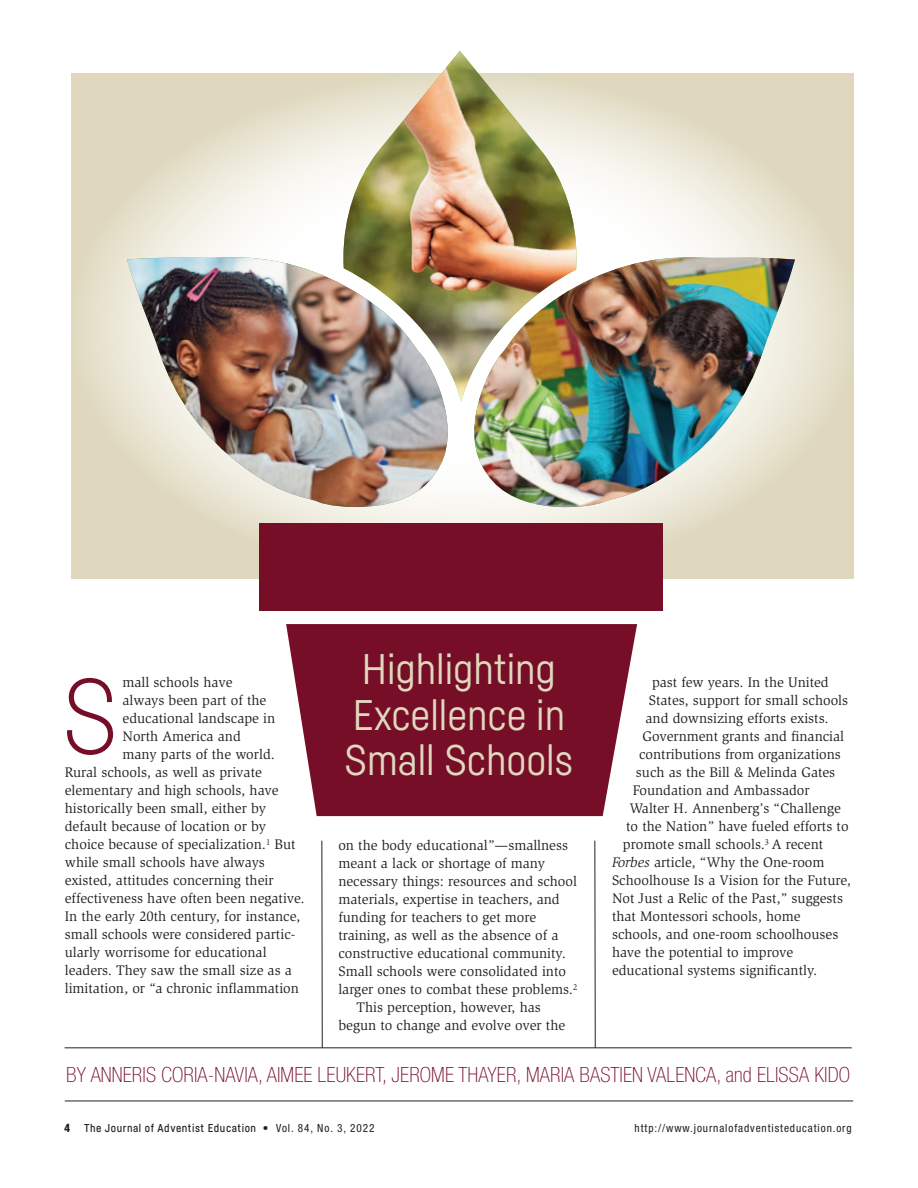
<style>
.page{position:relative;width:918px;height:1188px;background:#fff}
.page>*{position:absolute;margin:0;border:0;box-sizing:border-box;transform-origin:0 0}
.t1{font:300 105px "Fabrikat";color:#770e28}
.t2{font:42.15px "Fabrikat";color:#dfd8be}
.t3{font:100 condensed 21px "Helvetica Neue";letter-spacing:.005em;color:#770e28}
.t4{font:14.25px/18px "Slimbach Std";color:#231f20}
.t5{font:500 11.25px "Fabrikat";letter-spacing:.05em;color:#231f20}
.t6{font:condensed 11.25px "Helvetica Neue";letter-spacing:.08em;color:#231f20}
.t7{font:900 condensed 11.25px "Helvetica";color:#231f20}
.s1{font-style:italic}
.s2{font-family:"Helvetica Neue";font-weight:400;font-stretch:condensed}
</style>
<div class="page">
<svg style="left:71px;top:74px;width:783px;height:505px;background:#e6e1cd"></svg>
<hr style="left:65px;top:1101px;width:788px;height:1px;background:#231f20">
<hr style="left:321px;top:841px;width:2px;height:207px;background:#231f20">
<hr style="left:594px;top:841px;width:2px;height:207px;background:#231f20">
<hr style="left:65px;top:1047px;width:787px;height:1px;background:#231f20">
<img style="left:343px;top:51px;width:234px;height:205px">
<div style="left:259px;top:523px;width:404px;height:88px;background:#770e28"></div>
<svg style="left:286px;top:624px;width:351px;height:192px;background:#83243b"></svg>
<img style="left:127px;top:256px;width:330px;height:260px">
<img style="left:457px;top:256px;width:338px;height:260px">
<p class="t4" style="left:123px;top:675px;width:111px">mall schools have</p>
<p class="t4" style="left:123px;top:693px;width:145px">always been part of the</p>
<p class="t4" style="left:123px;top:711px;width:154px">educational landscape in</p>
<p class="t4" style="left:123px;top:729px;width:120px">North America and</p>
<p class="t4" style="left:123px;top:747px;width:154px">many parts of the world.</p>
<p class="t4" style="left:65px;top:765px;width:199px">Rural schools, as well as private</p>
<p class="t4" style="left:65px;top:783px;width:215px">elementary and high schools, have</p>
<p class="t4" style="left:65px;top:801px;width:203px">historically been small, either by</p>
<p class="t4" style="left:65px;top:819px;width:203px">default because of location or by</p>
<p class="t4" style="left:65px;top:837px;width:232px">choice because of specialization.<sup>1</sup> But</p>
<p class="t4" style="left:65px;top:855px;width:201px">while small schools have always</p>
<p class="t4" style="left:65px;top:873px;width:210px">existed, attitudes concerning their</p>
<p class="t4" style="left:65px;top:891px;width:241px">effectiveness have often been negative.</p>
<p class="t4" style="left:65px;top:909px;width:237px">In the early 20th century, for instance,</p>
<p class="t4" style="left:65px;top:927px;width:232px">small schools were considered parti c -</p>
<p class="t4" style="left:65px;top:945px;width:203px">ularly worrisome for educational</p>
<p class="t4" style="left:65px;top:963px;width:229px">leaders. They saw the small size as a</p>
<p class="t4" style="left:65px;top:981px;width:236px">limitation, or “a chronic inflammation</p>
<p class="t1" style="left:62px;top:677px;width:57px">S</p>
<p class="t2" style="left:362px;top:654px;width:195px">Highlighting</p>
<p class="t2" style="left:353px;top:699px;width:214px">Excellence in</p>
<p class="t2" style="left:345px;top:745px;width:230px">Small Schools</p>
<p class="t4" style="left:338px;top:838px;width:241px">on the body educational”—smallness meant a lack or shortage of many necessary things: resources and school materials, expertise in teachers, and funding for teachers to get more training, as well as the absence of a constructive edu cational community.<br>Small schools were consolidated into larger ones to combat these problems.<sup>2</sup></p>
<p class="t4" style="left:338px;top:1000px;width:228px;text-align:center">This perception, however, has<br>begun to change and evolve over the</p>
<p class="t4" style="left:652px;top:675px;width:178px">past few years. In the United</p>
<p class="t4" style="left:649px;top:693px;width:201px">States, support for small schools</p>
<p class="t4" style="left:646px;top:711px;width:185px">and down sizing efforts exists.</p>
<p class="t4" style="left:642px;top:729px;width:203px">Government grants and financial</p>
<p class="t4" style="left:639px;top:747px;width:203px">contributions from organizations</p>
<p class="t4" style="left:636px;top:765px;width:201px">such as the Bill &amp; Melinda Gates</p>
<p class="t4" style="left:633px;top:783px;width:179px">Foundation and Ambassador</p>
<p class="t4" style="left:629px;top:801px;width:213px">Walter H. Annenberg’s “Challenge</p>
<p class="t4" style="left:626px;top:819px;width:224px">to the Nation” have fueled efforts to</p>
<p class="t4" style="left:623px;top:837px;width:202px">promote small schools.<sup>3</sup> A recent</p>
<p class="t4" style="left:612px;top:855px;width:214px"><span class="s1">Forbes</span> article, “Why the One-room</p>
<p class="t4" style="left:612px;top:873px;width:240px">Schoolhouse Is a Vision for the Future,</p>
<p class="t4" style="left:612px;top:891px;width:233px">Not Just a Relic of the Past,” suggests</p>
<p class="t4" style="left:612px;top:909px;width:190px">that Montessori schools, home</p>
<p class="t4" style="left:612px;top:927px;width:228px">schools, and one-room school houses</p>
<p class="t4" style="left:612px;top:945px;width:183px">have the potential to improve</p>
<p class="t4" style="left:612px;top:963px;width:207px">educational systems significantly.</p>
<p class="t3" style="left:66px;top:1067px;width:785px">BY ANNERIS CORIA-NAVIA, AIMEE LEUKERT, JEROME THAYER, MARIA BASTIEN VALENCA, and ELISSA KIDO</p>
<p class="t7" style="left:65px;top:1123px;width:7px">4</p>
<p class="t5" style="left:84px;top:1124px;width:292px">The Journal of Adventist Education <span class="s2">• Vol. 84, No. 3, 2022</span></p>
<p class="t6" style="left:635px;top:1124px;width:219px">http://www.journalofadventisteducation.org</p>
</div>
